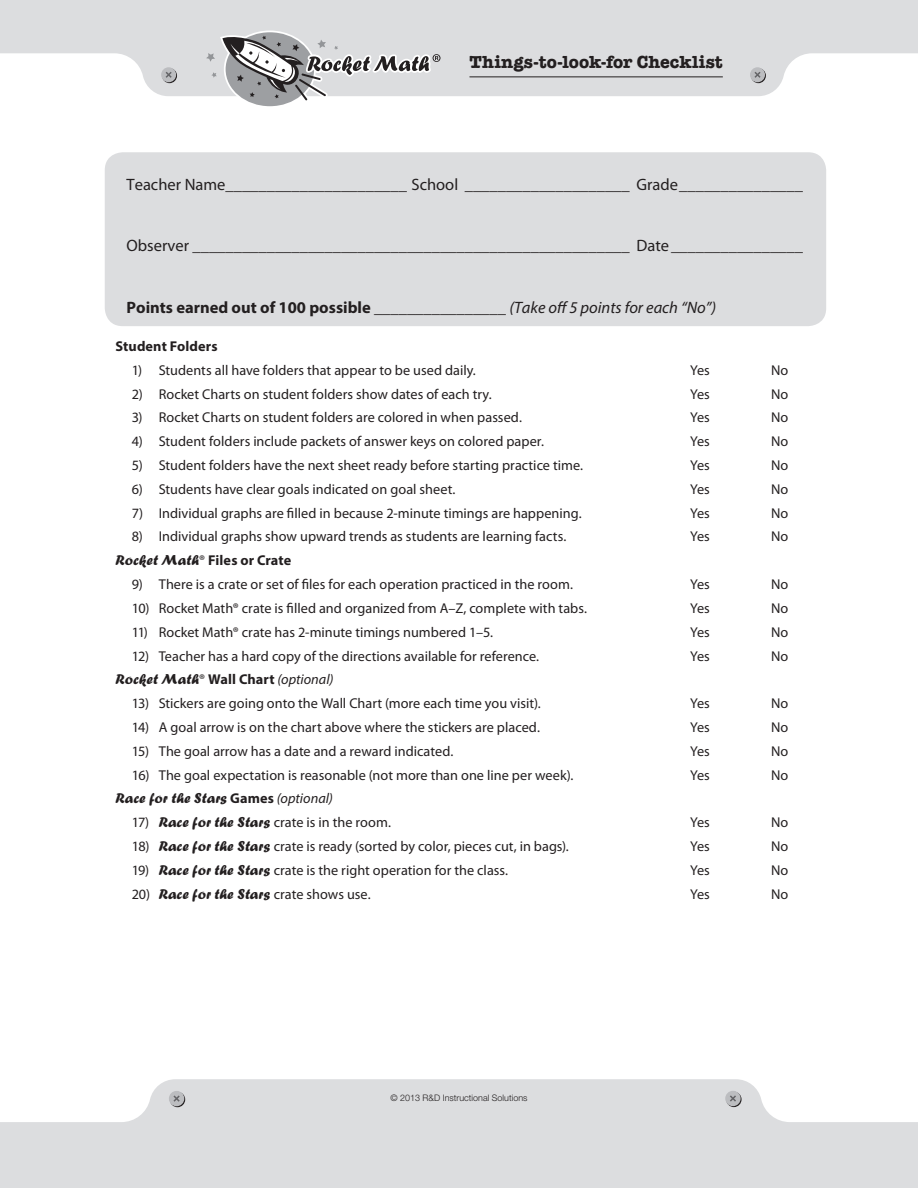
<style>
.page{position:relative;width:918px;height:1188px;background:#fff}
.page>*{position:absolute;margin:0;border:0;box-sizing:border-box;transform-origin:0 0}
.t1{font:700 21.9px "American Typewriter";letter-spacing:-.01em;color:#231f20}
.t2{font:700 18px "American Typewriter";letter-spacing:.005em;color:#231f20}
.t3{font:16.5px "Myriad Pro";color:#231f20}
.t4{font:700 16.5px "Myriad Pro";color:#231f20}
.t5{font:15px "Forte MT Std";letter-spacing:.01em;color:#231f20}
.t6{font:14.25px/23.7px "Myriad Pro";color:#231f20}
.t7{font:700 14.25px "Myriad Pro";letter-spacing:.01em;color:#231f20}
.t8{font:300 9px "Helvetica Neue LT Std";color:#231f20}
.s1{font-weight:400;font-style:italic}
.s2{font-family:"Forte MT Std";font-size:15px}
.s3{font-weight:700}
.s4{font-family:"Myriad Pro";font-size:14.25px}
.s5{font-family:"Myriad Pro";font-weight:700;font-size:14.25px}
.s6{font-family:"Myriad Pro";font-style:italic;font-size:14.25px}
</style>
<div class="page">
<svg style="left:0;top:0;width:918px;height:96px;fill:#dcdddf"></svg>
<svg style="left:162px;top:68px;width:15px;height:15px"></svg>
<div style="left:161px;top:67px;width:15px;height:15px;background:#bcbdc0;border-radius:50%"></div>
<svg style="left:166px;top:72px;width:6px;height:6px"></svg>
<svg style="left:751px;top:68px;width:15px;height:15px"></svg>
<div style="left:750px;top:67px;width:15px;height:15px;background:#bcbdc0;border-radius:50%"></div>
<svg style="left:754px;top:72px;width:7px;height:6px"></svg>
<svg style="left:0;top:1079px;width:918px;height:109px;background:#e0e1e3"></svg>
<svg style="left:170px;top:1092px;width:15px;height:15px"></svg>
<div style="left:169px;top:1091px;width:15px;height:15px;background:#bcbdc0;border-radius:50%"></div>
<svg style="left:173px;top:1095px;width:7px;height:7px"></svg>
<svg style="left:726px;top:1092px;width:16px;height:15px"></svg>
<div style="left:725px;top:1091px;width:16px;height:15px;background:#bcbdc0;border-radius:50%"></div>
<svg style="left:730px;top:1095px;width:6px;height:7px"></svg>
<svg style="left:206px;top:31px;width:235px;height:76px"></svg>
<hr style="left:469px;top:77px;width:254px;height:1px;background:#231f20">
<div style="left:105px;top:152px;width:721px;height:174px;background:#dcdddf;border-radius:18px"></div>
<h1 class="t1" style="left:449px;top:45px;width:274px">Administrator Handbook</h1>
<p class="t2" style="left:469px;top:47px;width:255px">Things-to-look-for Checklist</p>
<p class="t3" style="left:127px;top:174px;width:678px">Teacher Name ______________________ School ____________________ Grade _______________</p>
<p class="t3" style="left:127px;top:235px;width:678px">Observer _____________________________________________________ Date ________________</p>
<p class="t4" style="left:127px;top:296px;width:591px">Points earned out of 100 possible ________________ <span class="s1">(Take off 5 points for each “No”)</span></p>
<p class="t7" style="left:116px;top:337px;width:104px">Student Folders</p>
<p class="t6" style="left:132px;top:358px;width:346px">1) Students all have folders that appear to be used daily.</p>
<p class="t6" style="left:132px;top:382px;width:361px">2) Rocket Charts on student folders show dates of each try.</p>
<p class="t6" style="left:132px;top:406px;width:392px">3) Rocket Charts on student folders are colored in when passed.</p>
<p class="t6" style="left:132px;top:429px;width:414px">4) Student folders include packets of answer keys on colored paper.</p>
<p class="t6" style="left:132px;top:453px;width:453px">5) Student folders have the next sheet ready before starting practice time.</p>
<p class="t6" style="left:132px;top:477px;width:325px">6) Students have clear goals indicated on goal sheet.</p>
<p class="t6" style="left:132px;top:501px;width:451px">7) Individual graphs are filled in because 2-minute timings are happening.</p>
<p class="t6" style="left:116px;top:525px;width:452px;text-indent:16px">8) Individual graphs show upward trends as students are learning facts.<br><span class="s2">Rocket Math</span>® <span class="s3">Files or Crate</span></p>
<p class="t6" style="left:132px;top:572px;width:443px">9) There is a crate or set of files for each operation practiced in the room.</p>
<p class="t6" style="left:132px;top:596px;width:457px">10) Rocket Math® crate is filled and organized from A–Z, complete with tabs.</p>
<p class="t6" style="left:132px;top:620px;width:363px">11) Rocket Math® crate has 2-minute timings numbered 1–5.</p>
<p class="t6" style="left:132px;top:644px;width:409px">12) Teacher has a hard copy of the directions available for reference.</p>
<p class="t5" style="left:116px;top:670px;width:219px">Rocket Math<span class="s4">®</span> <span class="s5">Wall Chart</span> <span class="s6">(optional)</span></p>
<p class="t6" style="left:132px;top:691px;width:411px">13) Stickers are going onto the Wall Chart (more each time you visit).</p>
<p class="t6" style="left:132px;top:715px;width:410px">14) A goal arrow is on the chart above where the stickers are placed.</p>
<p class="t6" style="left:132px;top:739px;width:323px">15) The goal arrow has a date and a reward indicated.</p>
<p class="t6" style="left:132px;top:763px;width:443px">16) The goal expectation is reasonable (not more than one line per week).</p>
<p class="t5" style="left:116px;top:789px;width:219px">Race for the Stars <span class="s5">Games</span> <span class="s6">(optional)</span></p>
<p class="t6" style="left:132px;top:810px;width:261px">17) <span class="s2">Race for the Stars</span> crate is in the room.</p>
<p class="t6" style="left:132px;top:834px;width:439px">18) <span class="s2">Race for the Stars</span> crate is ready (sorted by color, pieces cut, in bags).</p>
<p class="t6" style="left:132px;top:858px;width:378px">19) <span class="s2">Race for the Stars</span> crate is the right operation for the class.</p>
<p class="t6" style="left:132px;top:882px;width:240px">20) <span class="s2">Race for the Stars</span> crate shows use.</p>
<p class="t6" style="left:690px;top:358px;width:21px">Yes</p>
<p class="t6" style="left:771px;top:358px;width:19px">No</p>
<p class="t6" style="left:690px;top:382px;width:21px">Yes</p>
<p class="t6" style="left:771px;top:382px;width:19px">No</p>
<p class="t6" style="left:690px;top:406px;width:21px">Yes</p>
<p class="t6" style="left:771px;top:406px;width:19px">No</p>
<p class="t6" style="left:690px;top:429px;width:21px">Yes</p>
<p class="t6" style="left:771px;top:429px;width:19px">No</p>
<p class="t6" style="left:690px;top:453px;width:21px">Yes</p>
<p class="t6" style="left:771px;top:453px;width:19px">No</p>
<p class="t6" style="left:690px;top:477px;width:21px">Yes</p>
<p class="t6" style="left:771px;top:477px;width:19px">No</p>
<p class="t6" style="left:690px;top:501px;width:21px">Yes</p>
<p class="t6" style="left:771px;top:501px;width:19px">No</p>
<p class="t6" style="left:690px;top:525px;width:21px">Yes</p>
<p class="t6" style="left:771px;top:525px;width:19px">No</p>
<p class="t6" style="left:690px;top:572px;width:21px">Yes</p>
<p class="t6" style="left:771px;top:572px;width:19px">No</p>
<p class="t6" style="left:690px;top:596px;width:21px">Yes</p>
<p class="t6" style="left:771px;top:596px;width:19px">No</p>
<p class="t6" style="left:690px;top:620px;width:21px">Yes</p>
<p class="t6" style="left:771px;top:620px;width:19px">No</p>
<p class="t6" style="left:690px;top:644px;width:21px">Yes</p>
<p class="t6" style="left:771px;top:644px;width:19px">No</p>
<p class="t6" style="left:690px;top:691px;width:21px">Yes</p>
<p class="t6" style="left:771px;top:691px;width:19px">No</p>
<p class="t6" style="left:690px;top:715px;width:21px">Yes</p>
<p class="t6" style="left:771px;top:715px;width:19px">No</p>
<p class="t6" style="left:690px;top:739px;width:21px">Yes</p>
<p class="t6" style="left:771px;top:739px;width:19px">No</p>
<p class="t6" style="left:690px;top:763px;width:21px">Yes</p>
<p class="t6" style="left:771px;top:763px;width:19px">No</p>
<p class="t6" style="left:690px;top:811px;width:21px">Yes</p>
<p class="t6" style="left:771px;top:811px;width:19px">No</p>
<p class="t6" style="left:690px;top:834px;width:21px">Yes</p>
<p class="t6" style="left:771px;top:834px;width:19px">No</p>
<p class="t6" style="left:690px;top:858px;width:21px">Yes</p>
<p class="t6" style="left:771px;top:858px;width:19px">No</p>
<p class="t6" style="left:690px;top:882px;width:21px">Yes</p>
<p class="t6" style="left:771px;top:882px;width:19px">No</p>
<p class="t8" style="left:390px;top:1093px;width:139px">© 2013 R&amp;D Instructional Solutions</p>
<p class="t8" style="left:415px;top:1093px;width:7px">5</p>
</div>
